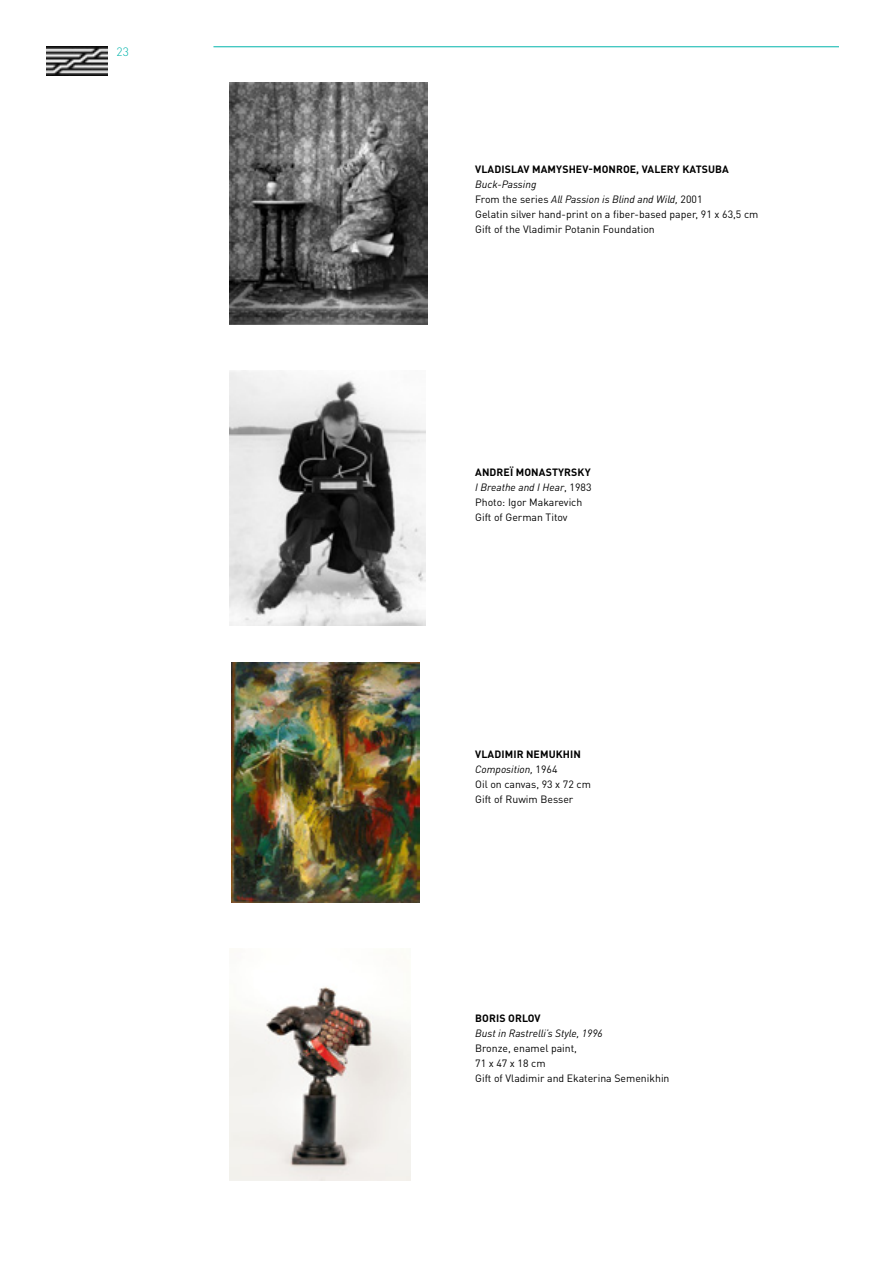
<style>
.page{position:relative;width:893px;height:1263px;background:#fff}
.page>*{position:absolute;margin:0;border:0;box-sizing:border-box;transform-origin:0 0}
.t1{font:300 12px "DINOT";color:#00b4ab}
.t2{font:10.5px/15px "DINOT";color:#000}
.t3{font:700 10.5px "DINOT";letter-spacing:.01em;color:#000}
.t4{font:italic 10.5px "DINOT";color:#000}
.s1{font-style:italic}
.s2{font-weight:700}
</style>
<div class="page">
<img style="left:47px;top:47px;width:60px;height:29px">
<hr style="left:213px;top:47px;width:626px;height:1px;background:#00b4ab">
<img style="left:230px;top:83px;width:198px;height:241px">
<img style="left:230px;top:370px;width:195px;height:255px">
<img style="left:231px;top:663px;width:188px;height:240px">
<img style="left:230px;top:987px;width:181px;height:193px">
<p class="t1" style="left:117px;top:44px;width:14px">23</p>
<p class="t3" style="left:475px;top:162px;width:255px">VLADISLAV MAMYSHEV-M ONROE, VALERY KATSUBA</p>
<p class="t2" style="left:475px;top:176px;width:285px"><span class="s1">Buck-Passing<br></span>From the series <span class="s1">All Passion is Blind and Wild,</span> 2001<br>Gelatin silver hand-print on a fiber-based paper, 91 x 63,5 cm Gift of the Vladimir Potanin Foundation</p>
<p class="t2" style="left:475px;top:464px;width:118px"><span class="s2">ANDREÏ M ONASTYRSKY<br></span><span class="s1">I Breathe and I Hear</span>, 1983<br>Photo: Igor Makarevich<br>Gift of German Titov</p>
<p class="t2" style="left:475px;top:747px;width:117px"><span class="s2">VLADIMIR NEMUKHIN<br></span><span class="s1">Composition,</span> 1964<br>Oil on canvas, 93 x 72 cm<br>Gift of Ruwim Besser</p>
<p class="t3" style="left:475px;top:1011px;width:67px">BORIS ORLOV</p>
<p class="t4" style="left:475px;top:1026px;width:129px">Bust in Rastrelli’s Style, 1996</p>
<p class="t2" style="left:475px;top:1040px;width:196px">Bronze, enamel paint,<br>71 x 47 x 18 cm<br>Gift of Vladimir and Ekaterina Semenikhin</p>
</div>
